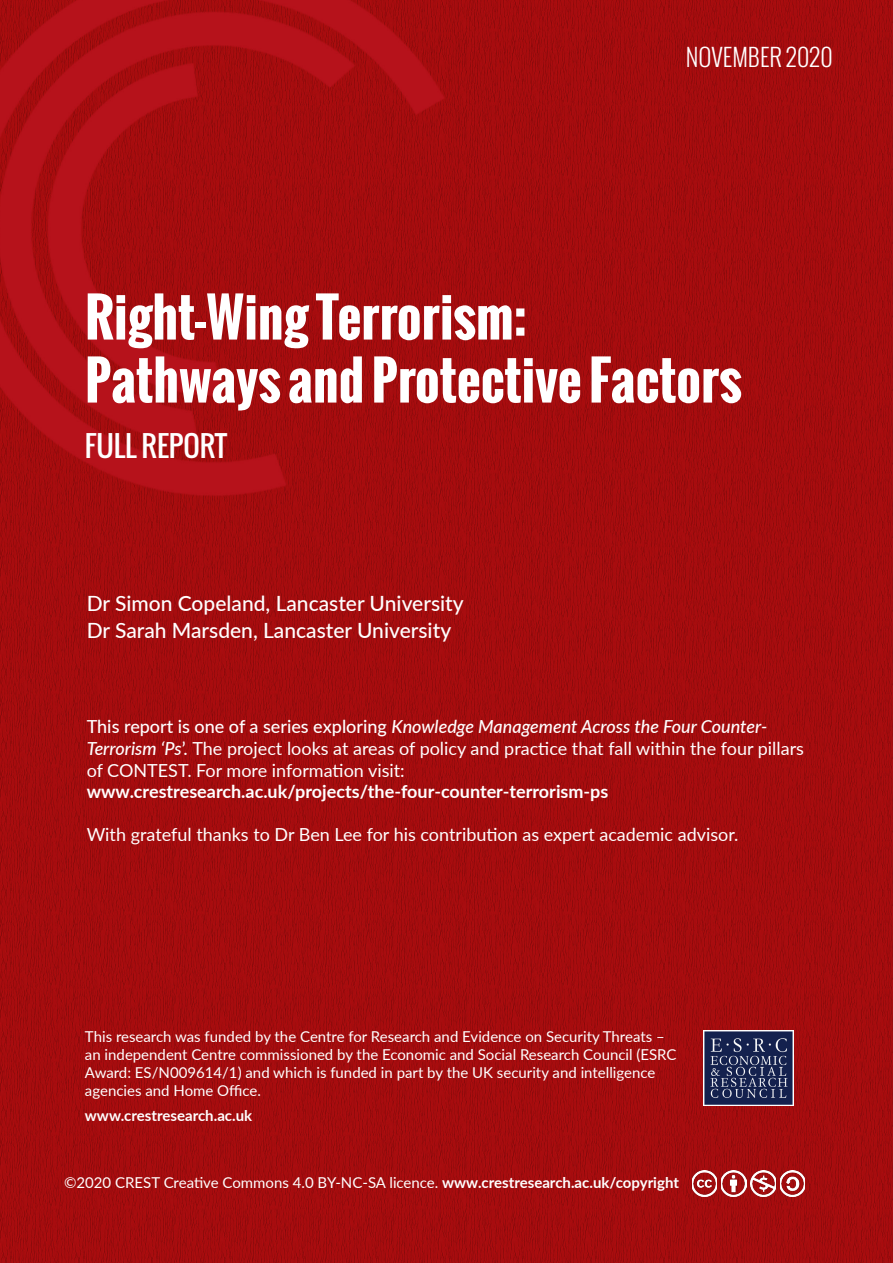
<style>
.page{position:relative;width:893px;height:1263px;background:#fff}
.page>*{position:absolute;margin:0;border:0;box-sizing:border-box;transform-origin:0 0}
.t1{font:700 52.5px/63px "Oswald";color:#fff}
.t2{font:28.5px "Oswald";color:#fff}
.t3{font:300 24px "Oswald";color:#fff}
.t4{font:500 21px "Lato";color:#fff}
.t5{font:18px/21.6px "Lato";color:#fff}
.t6{font:15px/18px "Lato";color:#fff}
.t7{font:700 15px "Lato";color:#fff}
.s1{font-weight:500}
.s2{font-weight:500;font-style:italic}
.s3{font-weight:700}
</style>
<div class="page">
<img style="left:0;top:0;width:893px;height:1263px">
<img style="left:751px;top:1170px;width:24px;height:26px">
<img style="left:721px;top:1170px;width:25px;height:26px">
<img style="left:692px;top:1170px;width:25px;height:26px">
<img style="left:780px;top:1170px;width:25px;height:26px">
<img style="left:703px;top:1030px;width:90px;height:76px">
<p class="t3" style="left:686px;top:40px;width:148px">NOVEMBER 2020</p>
<p class="t1" style="left:85px;top:286px;width:658px">Right-Wing Terrorism:<br>Pathways and Protective Factors</p>
<p class="t2" style="left:85px;top:424px;width:144px">FULL REPORT</p>
<p class="t4" style="left:87px;top:588px;width:378px">Dr Simon Copeland, Lancaster University</p>
<p class="t4" style="left:87px;top:615px;width:366px">Dr Sarah Marsden, Lancaster University</p>
<p class="t5" style="left:87px;top:715px;width:719px"><span class="s1">This report is one of a series exploring</span> <span class="s2">Knowledge Management Across the Four Counter-Terrorism ‘Ps</span><span class="s1">’.</span> The project looks at areas of policy and practice that fall within the four pillars of CONTEST. For more information visit: <span class="s3">www.crestresearch.ac.uk/projects/the-four-counter-terrorism-ps</span></p>
<p class="t5" style="left:87px;top:823px;width:653px">With grateful thanks to Dr Ben Lee for his contribution as expert academic advisor.</p>
<p class="t6" style="left:85px;top:1027px;width:593px">This research was funded by the Centre for Research and Evidence on Security Threats – an independent Centre commissioned by the Economic and Social Research Council (ESRC Award: ES/N009614/1) and which is funded in part by the UK security and intelligence agencies and Home Office.</p>
<p class="t7" style="left:85px;top:1105px;width:169px">www.crestresearch.ac.uk</p>
<p class="t6" style="left:64px;top:1173px;width:616px">©2020 CREST Creative Commons 4.0 BY-NC-SA licence. <span class="s3">www.crestresearch.ac.uk/copyright</span></p>
</div>
